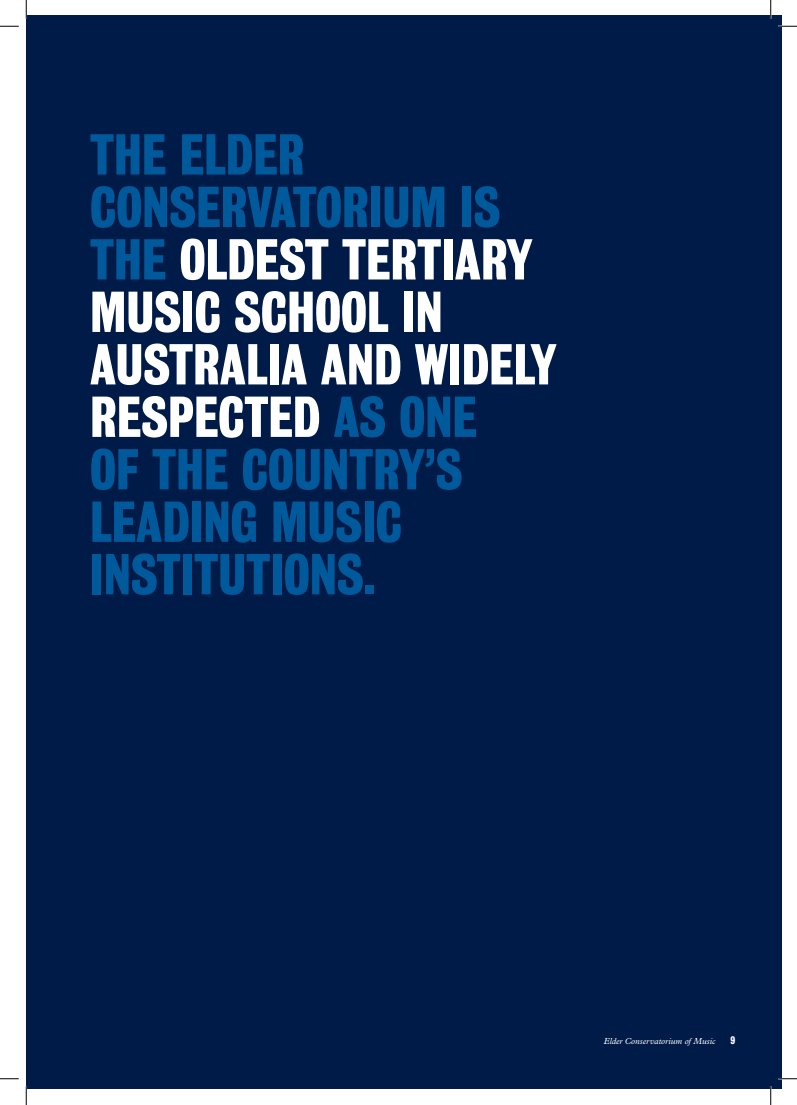
<style>
.page{position:relative;width:797px;height:1105px;background:#fff}
.page>*{position:absolute;margin:0;border:0;box-sizing:border-box;transform-origin:0 0}
.t1{font:700 52.5px/52.5px "Bureau Grot Condensed";color:#00599b}
.t2{font:700 10px "Bureau Grot Condensed";color:#fff}
.t3{font:italic 8.75px "Plantin MT Std";color:#fff}
.s1{color:#fff}
</style>
<div class="page">
<div style="left:26px;top:16px;width:755px;height:1073px;background:#001b48"></div>
<svg style="left:0;top:25px;width:19px;height:2px"></svg>
<svg style="left:778px;top:25px;width:19px;height:2px"></svg>
<svg style="left:0;top:1078px;width:19px;height:1px"></svg>
<svg style="left:778px;top:1078px;width:19px;height:1px"></svg>
<svg style="left:25px;top:0;width:2px;height:19px"></svg>
<svg style="left:25px;top:1086px;width:2px;height:19px"></svg>
<svg style="left:770px;top:0;width:1px;height:19px"></svg>
<svg style="left:770px;top:1086px;width:1px;height:19px"></svg>
<p class="t1" style="left:90px;top:128px;width:468px">THE ELDER<br>CONSERVATORIUM IS<br>THE <span class="s1">OLDEST TERTIARY<br>MUSIC SCHOOL IN<br>AUSTRALIA AND WIDELY<br>RESPECTED</span> AS ONE<br>OF THE COUNTRY’S<br>LEADING MUSIC<br>INSTITUTIONS.</p>
<p class="t3" style="left:604px;top:1036px;width:113px">Elder Conservatorium of Music</p>
<p class="t2" style="left:730px;top:1035px;width:6px">9</p>
</div>
